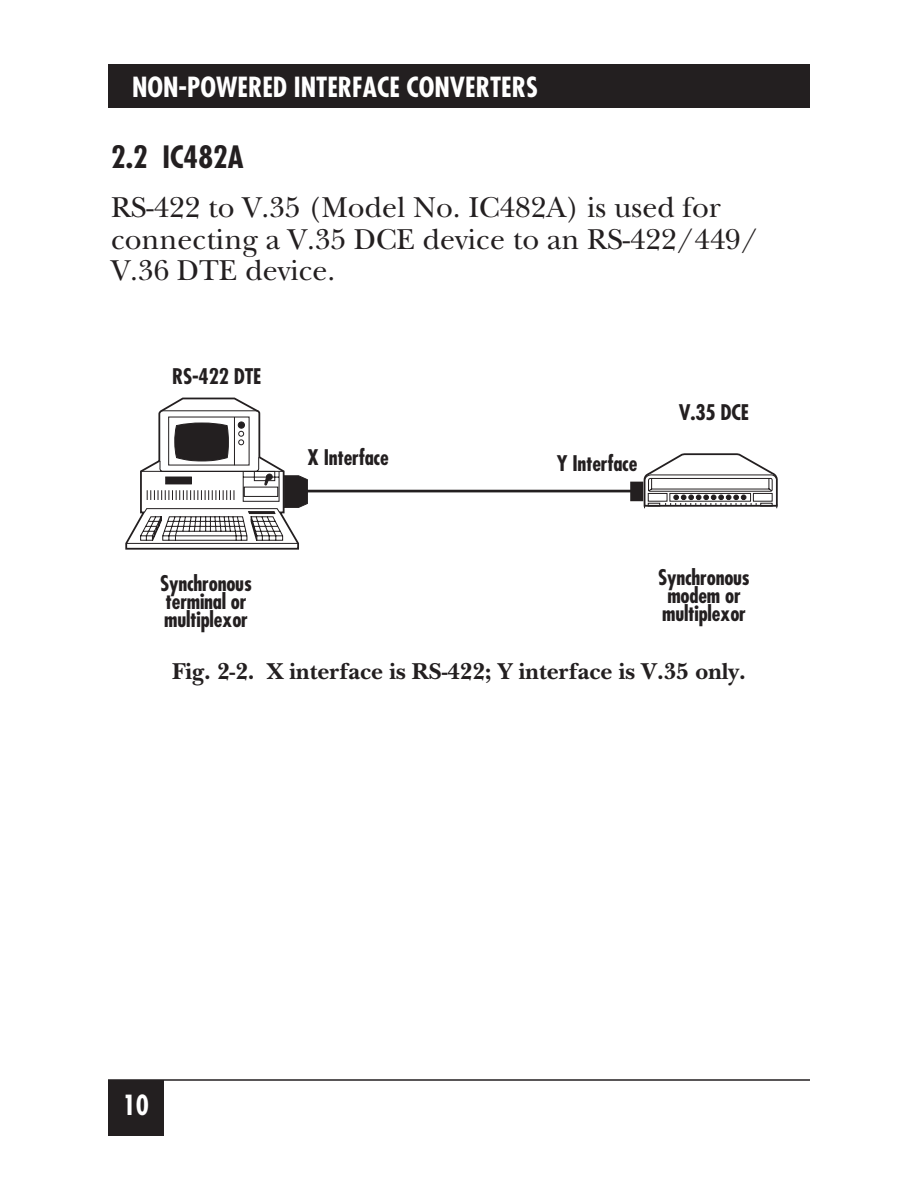
<style>
.page{position:relative;width:918px;height:1188px;background:#fff}
.page>*{position:absolute;margin:0;border:0;box-sizing:border-box;transform-origin:0 0}
.t1{font:30px/31.5px "New Baskerville";color:#231f20}
.t2{font:700 condensed 30px "Futura";color:#231f20}
.t3{font:700 condensed 27px "Futura";color:#fff}
.t4{font:700 24px "New Baskerville";color:#231f20}
.t5{font:700 condensed 21px/18px "Futura";letter-spacing:-.01em;color:#231f20}
</style>
<div class="page">
<div style="left:108px;top:1080px;width:56px;height:56px;background:#231f20"></div>
<div style="left:108px;top:64px;width:702px;height:44px;background:#231f20"></div>
<hr style="left:108px;top:1079px;width:702px;height:2px;background:#231f20">
<svg style="left:643px;top:453px;width:135px;height:56px"></svg>
<div style="left:760px;top:503px;width:13px;height:4px;border:1px solid #231f20"></div>
<hr style="left:304px;top:490px;width:333px;height:2px;background:#231f20">
<div style="left:631px;top:483px;width:11px;height:17px;background:#231f20"></div>
<div style="left:630px;top:482px;width:13px;height:19px;border:2px solid #231f20"></div>
<svg style="left:125px;top:397px;width:183px;height:153px"></svg>
<p class="t3" style="left:132px;top:75px;width:408px">NON-POWERED INTERFACE CONVERTERS</p>
<h1 class="t2" style="left:111px;top:143px;width:134px">2.2 IC482A</h1>
<h1 class="t1" style="left:111px;top:195px;width:649px">RS-422 to V.35 (Model No. IC482A) is used for connecting a V.35 DCE device to an RS-422/449/<br>V.36 DTE device.</h1>
<p class="t5" style="left:172px;top:369px;width:91px">RS-422 DTE</p>
<p class="t5" style="left:160px;top:576px;width:93px">Synchronous terminal or multiplexor</p>
<p class="t5" style="left:308px;top:450px;width:83px">X Interface</p>
<p class="t5" style="left:557px;top:456px;width:82px">Y Interface</p>
<p class="t5" style="left:679px;top:405px;width:72px">V.35 DCE</p>
<p class="t5" style="left:658px;top:570px;width:93px">Synchronous modem or multiplexor</p>
<p class="t4" style="left:172px;top:663px;width:575px">Fig. 2-2. X interface is RS-422; Y interface is V.35 only.</p>
<p class="t3" style="left:123px;top:1093px;width:28px">10</p>
</div>
